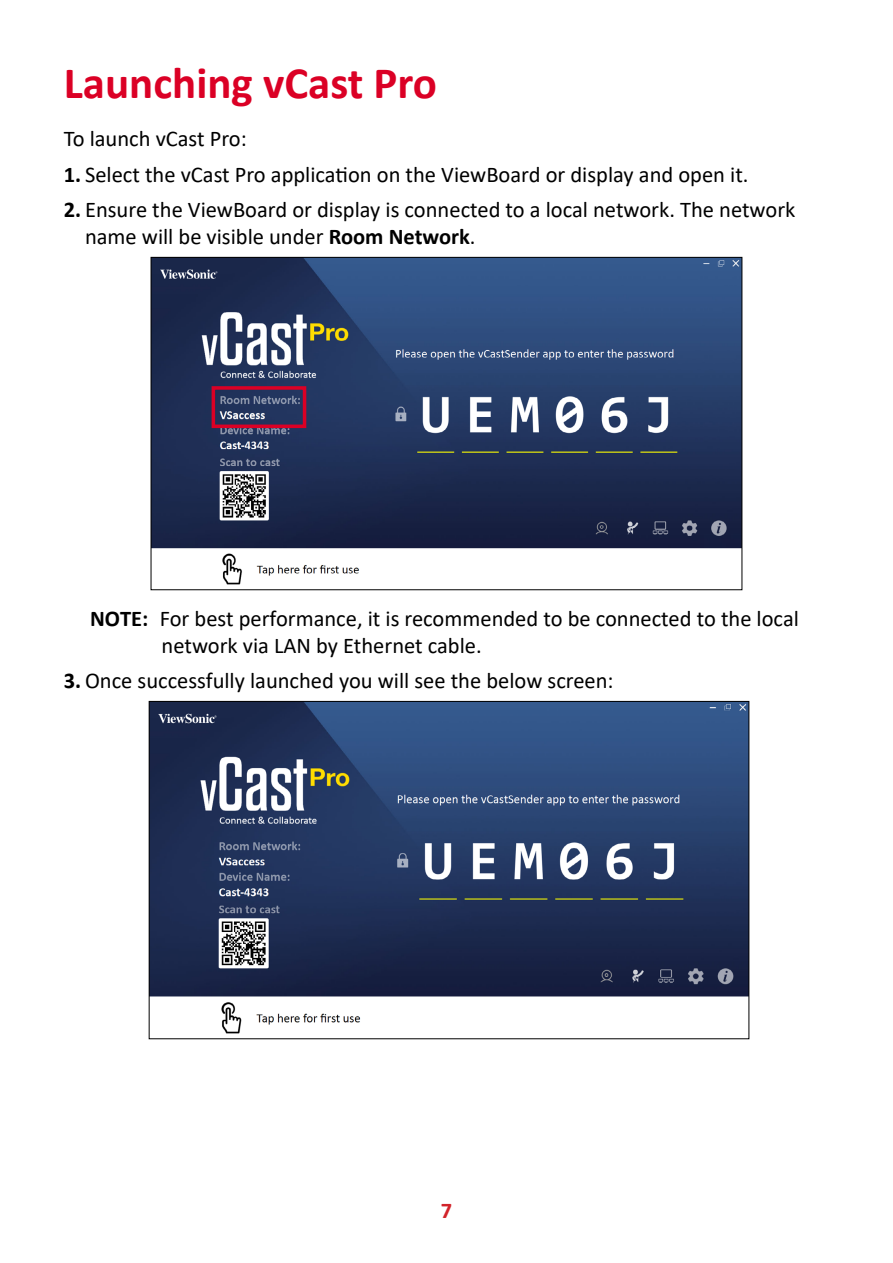
<style>
.page{position:relative;width:893px;height:1263px;background:#fff}
.page>*{position:absolute;margin:0;border:0;box-sizing:border-box;transform-origin:0 0}
.t1{font:700 45px "Calibri";color:#db0025}
.t2{font:22.5px/27px "Calibri";color:#000}
.t3{font:700 22.5px "Calibri";color:#d2232a}
.s1{font-weight:700}
</style>
<div class="page">
<img style="left:153px;top:259px;width:587px;height:326px">
<div style="left:212px;top:386px;width:94px;height:42px;border:4px solid #db0025"></div>
<img style="left:151px;top:703px;width:596px;height:331px">
<h1 class="t1" style="left:64px;top:51px;width:375px">Launching vCast Pro</h1>
<p class="t2" style="left:64px;top:125px;width:185px">To launch vCast Pro:</p>
<p class="t2" style="left:64px;top:160px;width:686px"><span class="s1">1.</span> Select the vCast Pro application on the ViewBoard or display and open it.</p>
<p class="t2" style="left:85px;top:196px;width:712px;text-indent:-21px"><span class="s1">2.</span> Ensure the ViewBoard or display is connected to a local network. The network name will be visible under <span class="s1">Room Network</span>.</p>
<p class="t2" style="left:162px;top:604px;width:639px;text-indent:-71px"><span class="s1">NOTE:</span> For best performance, it is recommended to be connected to the local network via LAN by Ethernet cable.</p>
<p class="t2" style="left:64px;top:666px;width:551px"><span class="s1">3.</span> Once successfully launched you will see the below screen:</p>
<p class="t3" style="left:441px;top:1194px;width:13px">7</p>
</div>
